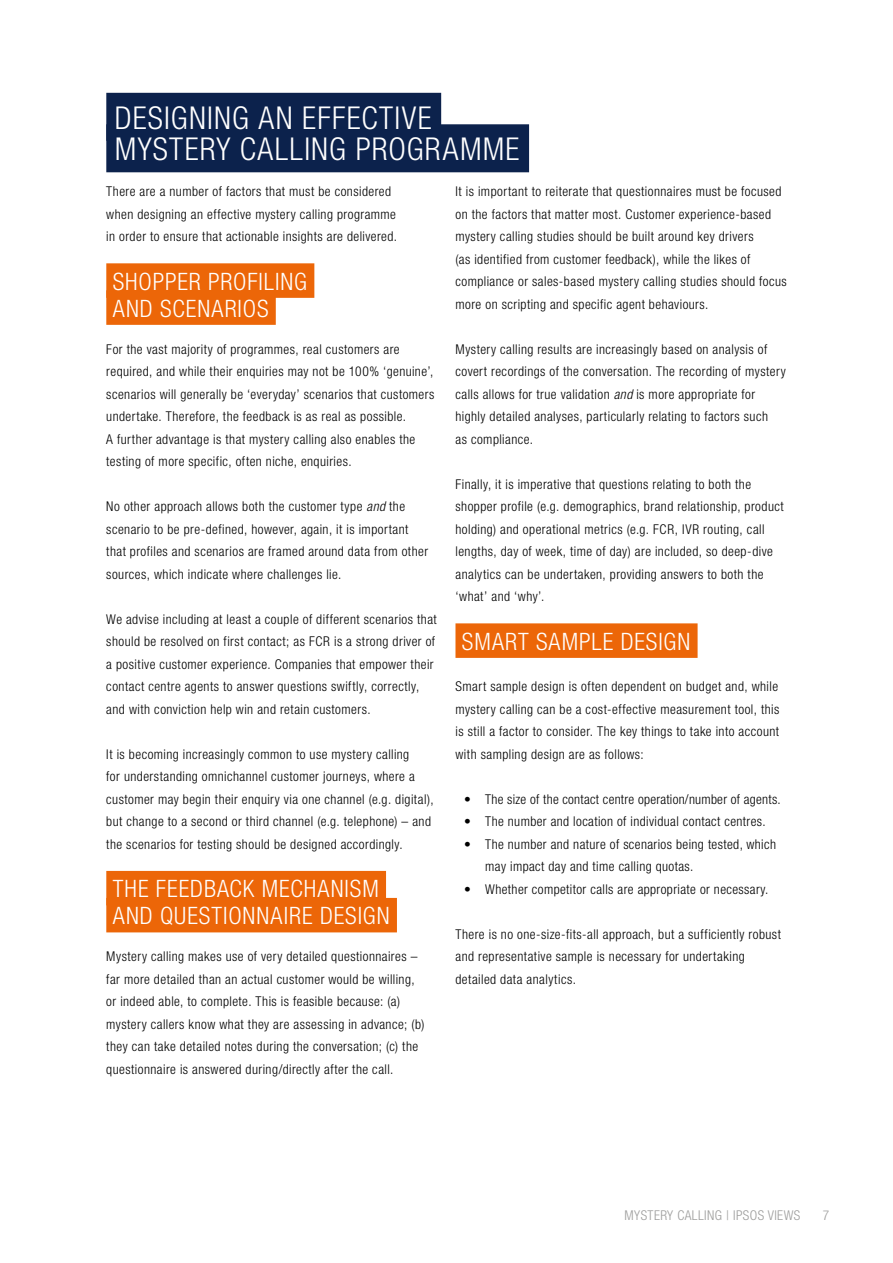
<style>
.page{position:relative;width:893px;height:1263px;background:#fff}
.page>*{position:absolute;margin:0;border:0;box-sizing:border-box;transform-origin:0 0}
.t1{font:300 condensed 31.5px/31.5px "Helvetica Neue LT Std";letter-spacing:.04em;color:#fff}
.t2{font:300 condensed 24px/27px "Helvetica Neue LT Std";letter-spacing:.04em;color:#fff}
.t3{font:300 condensed 13.5px/22.5px "Helvetica Neue LT Std";letter-spacing:.035em;color:#000}
.t4{font:300 condensed 13.5px "Helvetica Neue LT Std";letter-spacing:.03em;color:#9d9d9c}
.s1{font-style:italic}
</style>
<div class="page">
<div style="left:106px;top:93px;width:335px;height:48px;background:#0c224c"></div>
<div style="left:106px;top:124px;width:423px;height:48px;background:#0c224c"></div>
<div style="left:106px;top:263px;width:208px;height:35px;background:#ec6608"></div>
<div style="left:106px;top:290px;width:170px;height:35px;background:#ec6608"></div>
<div style="left:106px;top:871px;width:280px;height:34px;background:#ec6608"></div>
<div style="left:106px;top:898px;width:291px;height:34px;background:#ec6608"></div>
<div style="left:455px;top:623px;width:243px;height:35px;background:#ec6608"></div>
<h1 class="t1" style="left:115px;top:102px;width:406px">DESIGNING AN EFFECTIVE<br>MYSTERY CALLING PROGRAMME</h1>
<p class="t3" style="left:106px;top:180px;width:292px">There are a number of factors that must be considered when designing an effective mystery calling programme in order to ensure that actionable insights are delivered.</p>
<h2 class="t2" style="left:113px;top:267px;width:196px">SHOPPER PROFILING<br>AND SCENARIOS</h2>
<p class="t3" style="left:106px;top:338px;width:330px">For the vast majority of programmes, real customers are required, and while their enquiries may not be 100% ‘genuine’, scenarios will generally be ‘everyday’ scenarios that customers undertake. Therefore, the feedback is as real as possible.<br>A further advantage is that mystery calling also enables the testing of more specific, often niche, enquiries.</p>
<p class="t3" style="left:106px;top:495px;width:323px">No other approach allows both the customer type <span class="s1">and</span> the scenario to be pre-defined, however, again, it is important that profiles and scenarios are framed around data from other sources, which indicate where challenges lie.</p>
<p class="t3" style="left:106px;top:608px;width:332px">We advise including at least a couple of different scenarios that should be resolved on first contact; as FCR is a strong driver of a positive customer experience. Companies that empower their contact centre agents to answer questions swiftly, correctly, and with conviction help win and retain customers.</p>
<p class="t3" style="left:106px;top:743px;width:329px">It is becoming increasingly common to use mystery calling<br>for understanding omnichannel customer journeys, where a customer may begin their enquiry via one channel (e.g. digital), but change to a second or third channel (e.g. telephone) – and the scenarios for testing should be designed accordingly.</p>
<h2 class="t2" style="left:113px;top:875px;width:278px">THE FEEDBACK MECHANISM<br>AND QUESTIONNAIRE DESIGN</h2>
<p class="t3" style="left:106px;top:945px;width:320px">Mystery calling makes use of very detailed questionnaires – far more detailed than an actual customer would be willing, or indeed able, to complete. This is feasible because: (a) mystery callers know what they are assessing in advance; (b) they can take detailed notes during the conversation; (c) the questionnaire is answered during/directly after the call.</p>
<p class="t3" style="left:455px;top:180px;width:333px">It is important to reiterate that questionnaires must be focused on the factors that matter most. Customer experience-based mystery calling studies should be built around key drivers<br>(as identified from customer feedback), while the likes of compliance or sales-based mystery calling studies should focus more on scripting and specific agent behaviours.</p>
<p class="t3" style="left:455px;top:338px;width:332px">Mystery calling results are increasingly based on analysis of covert recordings of the conversation. The recording of mystery calls allows for true validation <span class="s1">and</span> is more appropriate for highly detailed analyses, particularly relating to factors such<br>as compliance.</p>
<p class="t3" style="left:455px;top:473px;width:330px">Finally, it is imperative that questions relating to both the shopper profile (e.g. demographics, brand relationship, product holding) and operational metrics (e.g. FCR, IVR routing, call lengths, day of week, time of day) are included, so deep-dive analytics can be undertaken, providing answers to both the ‘what’ and ‘why’.</p>
<h2 class="t2" style="left:462px;top:627px;width:230px">SMART SAMPLE DESIGN</h2>
<p class="t3" style="left:455px;top:675px;width:325px;text-align:justify">Smart sample design is often dependent on budget and, while mystery calling can be a cost-effective measurement tool, this is still a factor to consider. The key things to take into account with sampling design are as follows:</p>
<p class="t3" style="left:464px;top:788px;width:318px">• The size of the contact centre operation/number of agents.</p>
<p class="t3" style="left:464px;top:810px;width:303px">• The number and location of individual contact centres.</p>
<p class="t3" style="left:485px;top:833px;width:292px;text-indent:-21px">• The number and nature of scenarios being tested, which may impact day and time calling quotas.</p>
<p class="t3" style="left:464px;top:878px;width:306px">• Whether competitor calls are appropriate or necessary.</p>
<p class="t3" style="left:455px;top:923px;width:327px">There is no one-size-fits-all approach, but a sufficiently robust and representative sample is necessary for undertaking detailed data analytics.</p>
<p class="t4" style="left:625px;top:1208px;width:177px">MYSTERY CALLING | IPSOS VIEWS</p>
<p class="t4" style="left:823px;top:1208px;width:8px">7</p>
</div>
